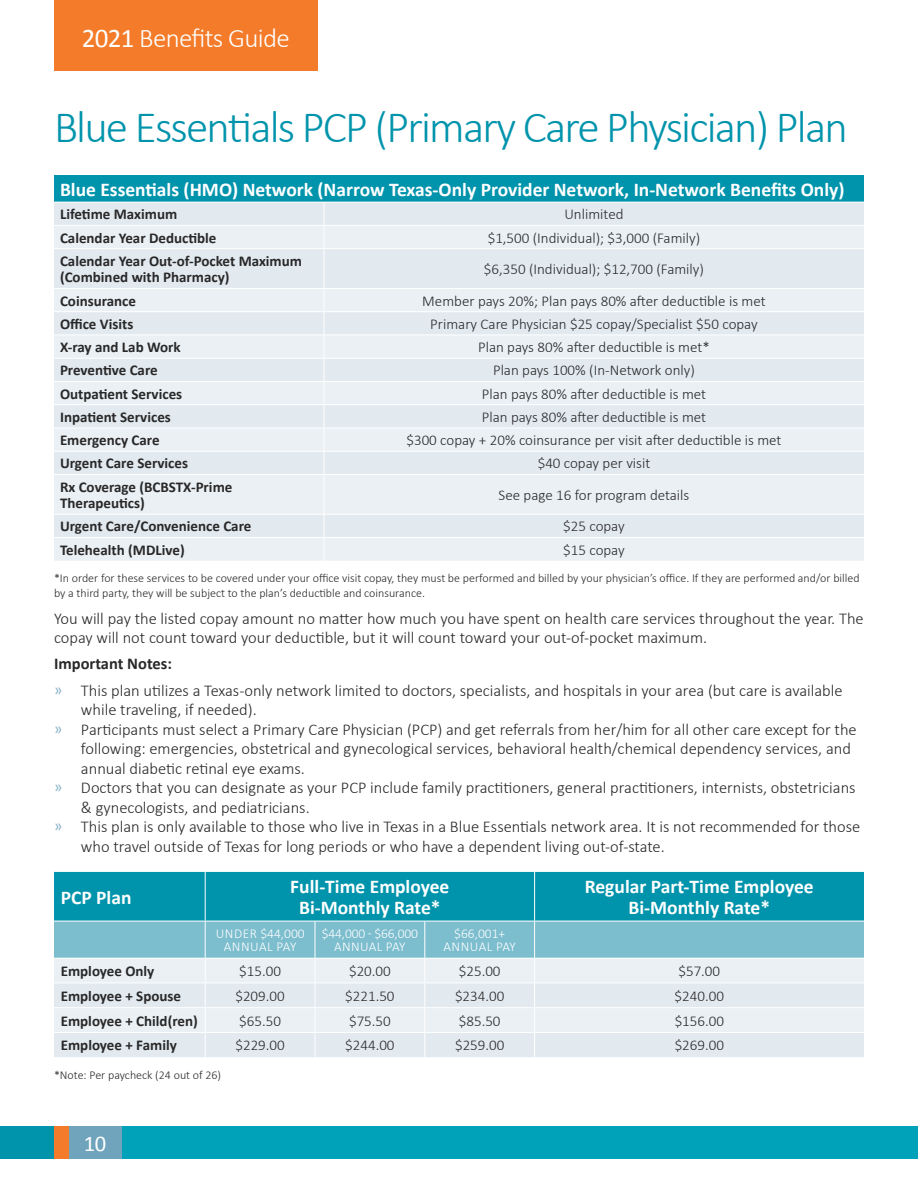
<style>
.page{position:relative;width:918px;height:1188px;background:#fff}
.page>*{position:absolute;margin:0;border:0;box-sizing:border-box;transform-origin:0 0}
.t1{font:300 45px "Calibri";letter-spacing:-.04em;color:#0094ac}
.t2{font:300 27px "Calibri";letter-spacing:-.025em;color:#fff}
.t3{font:22.5px "Calibri";color:#fff}
.t4{font:700 19.5px/21px "Calibri";color:#fff;text-align:center}
.t5{font:300 16.5px/19.5px "Calibri";color:#292829}
.t6{font:300 15px "Calibri";color:#292829}
.t7{font:700 15px/16.5px "Calibri";color:#292829}
.t8{font:300 13.5px/13.5px "Calibri";letter-spacing:-.01em;color:#fff;text-align:center}
.t9{font:300 13.5px/13.5px "Calibri";letter-spacing:.04em;color:#fff;text-align:center}
.t10{font:300 13.5px/13.5px "Calibri";letter-spacing:.01em;color:#fff;text-align:center}
.t11{font:300 12px/15px "Calibri";color:#292829}
.s1{font-weight:400}
.s2{font-weight:700}
.s3{color:#70a4bd}
</style>
<div class="page">
<div style="left:54px;top:0;width:264px;height:71px;background:#f47b29"></div>
<div style="left:0;top:1126px;width:918px;height:33px;background:#00a2b9"></div>
<div style="left:68px;top:1126px;width:54px;height:33px;background:#70a4bd"></div>
<div style="left:54px;top:1126px;width:14px;height:33px;background:#f47b29"></div>
<div style="left:0;top:1126px;width:54px;height:33px;background:#0094ac"></div>
<div style="left:54px;top:176px;width:810px;height:26px;background:#0094ac"></div>
<div style="left:54px;top:203px;width:810px;height:22px;background:#e2eaf0"></div>
<div style="left:54px;top:226px;width:810px;height:335px;background:#eaf0f4"></div>
<svg style="left:324px;top:203px;width:1px;height:45px"></svg>
<hr style="left:54px;top:248px;width:270px;height:1px;background:#fff">
<hr style="left:324px;top:248px;width:540px;height:1px;background:#fff">
<hr style="left:324px;top:249px;width:1px;height:39px;background:#fff">
<hr style="left:54px;top:288px;width:270px;height:1px;background:#fff">
<hr style="left:324px;top:288px;width:540px;height:1px;background:#fff">
<hr style="left:54px;top:311px;width:270px;height:1px;background:#fff">
<hr style="left:324px;top:311px;width:540px;height:1px;background:#fff">
<hr style="left:54px;top:335px;width:270px;height:1px;background:#fff">
<hr style="left:324px;top:335px;width:540px;height:1px;background:#fff">
<hr style="left:54px;top:358px;width:270px;height:1px;background:#fff">
<hr style="left:324px;top:358px;width:540px;height:1px;background:#fff">
<hr style="left:54px;top:381px;width:270px;height:1px;background:#fff">
<hr style="left:324px;top:381px;width:540px;height:1px;background:#fff">
<hr style="left:54px;top:404px;width:270px;height:1px;background:#fff">
<hr style="left:324px;top:404px;width:540px;height:1px;background:#fff">
<hr style="left:54px;top:428px;width:270px;height:1px;background:#fff">
<hr style="left:324px;top:428px;width:540px;height:1px;background:#fff">
<hr style="left:54px;top:451px;width:270px;height:1px;background:#fff">
<hr style="left:324px;top:451px;width:540px;height:1px;background:#fff">
<svg style="left:324px;top:289px;width:1px;height:185px"></svg>
<hr style="left:54px;top:474px;width:270px;height:1px;background:#fff">
<hr style="left:324px;top:474px;width:540px;height:1px;background:#fff">
<hr style="left:324px;top:475px;width:1px;height:39px;background:#fff">
<hr style="left:54px;top:514px;width:270px;height:1px;background:#fff">
<hr style="left:324px;top:514px;width:540px;height:1px;background:#fff">
<hr style="left:54px;top:537px;width:270px;height:1px;background:#fff">
<hr style="left:324px;top:537px;width:540px;height:1px;background:#fff">
<svg style="left:324px;top:515px;width:1px;height:46px"></svg>
<svg style="left:54px;top:872px;width:810px;height:185px;background:#95ccd8"></svg>
<hr style="left:205px;top:921px;width:110px;height:1px;background:#fff">
<hr style="left:205px;top:921px;width:1px;height:37px;background:#fff">
<hr style="left:315px;top:921px;width:110px;height:1px;background:#fff">
<hr style="left:425px;top:921px;width:110px;height:1px;background:#fff">
<hr style="left:535px;top:921px;width:329px;height:1px;background:#fff">
<hr style="left:534px;top:921px;width:1px;height:37px;background:#fff">
<hr style="left:205px;top:958px;width:110px;height:1px;background:#fff">
<hr style="left:315px;top:958px;width:110px;height:1px;background:#fff">
<hr style="left:425px;top:958px;width:110px;height:1px;background:#fff">
<hr style="left:535px;top:958px;width:329px;height:1px;background:#fff">
<h2 class="t2" style="left:82px;top:21px;width:209px"><span class="s1">2021</span> Benefits Guide</h2>
<h1 class="t1" style="left:54px;top:99px;width:795px">Blue Essentials PCP (Primary Care Physician) Plan</h1>
<p class="t4" style="left:60px;top:179px;width:786px">Blue Essentials (HMO) Network (Narrow Texas-Only Provider Network, In-Network Benefits Only)</p>
<p class="t7" style="left:60px;top:206px;width:119px">Lifetime Maximum</p>
<p class="t6" style="left:564px;top:205px;width:61px">Unlimited</p>
<p class="t7" style="left:60px;top:229px;width:158px">Calendar Year Deductible</p>
<p class="t6" style="left:488px;top:228px;width:214px">$1,500 (Individual); $3,000 (Family)</p>
<p class="t7" style="left:60px;top:253px;width:244px">Calendar Year Out-of-Pocket Maximum (Combined with Pharmacy)</p>
<p class="t6" style="left:484px;top:260px;width:222px">$6,350 (Individual); $12,700 (Family)</p>
<p class="t7" style="left:60px;top:292px;width:78px">Coinsurance</p>
<p class="t6" style="left:422px;top:291px;width:345px">Member pays 20%; Plan pays 80% after deductible is met</p>
<p class="t7" style="left:60px;top:316px;width:75px">Office Visits</p>
<p class="t6" style="left:430px;top:315px;width:329px">Primary Care Physician $25 copay/Specialist $50 copay</p>
<p class="t7" style="left:60px;top:339px;width:122px">X-ray and Lab Work</p>
<p class="t6" style="left:478px;top:338px;width:233px">Plan pays 80% after deductible is met*</p>
<p class="t7" style="left:60px;top:362px;width:99px">Preventive Care</p>
<p class="t6" style="left:493px;top:361px;width:203px">Plan pays 100% (In-Network only)</p>
<p class="t7" style="left:60px;top:385px;width:124px">Outpatient Services</p>
<p class="t6" style="left:482px;top:384px;width:226px">Plan pays 80% after deductible is met</p>
<p class="t7" style="left:60px;top:409px;width:112px">Inpatient Services</p>
<p class="t6" style="left:482px;top:408px;width:226px">Plan pays 80% after deductible is met</p>
<p class="t7" style="left:60px;top:432px;width:101px">Emergency Care</p>
<p class="t6" style="left:407px;top:431px;width:376px">$300 copay + 20% coinsurance per visit after deductible is met</p>
<p class="t7" style="left:60px;top:455px;width:130px">Urgent Care Services</p>
<p class="t6" style="left:538px;top:454px;width:114px">$40 copay per visit</p>
<p class="t7" style="left:60px;top:478px;width:174px">Rx Coverage (BCBSTX-Prime<br>Therapeutics)</p>
<p class="t6" style="left:499px;top:486px;width:192px">See page 16 for program details</p>
<p class="t7" style="left:60px;top:518px;width:193px">Urgent Care/Convenience Care</p>
<p class="t6" style="left:563px;top:517px;width:63px">$25 copay</p>
<p class="t7" style="left:60px;top:541px;width:126px">Telehealth (MDLive)</p>
<p class="t6" style="left:563px;top:540px;width:63px">$15 copay</p>
<p class="t11" style="left:54px;top:570px;width:807px">*In order for these services to be covered under your office visit copay, they must be performed and billed by your physician’s office. If they are performed and/or billed by a third party, they will be subject to the plan’s deductible and coinsurance.</p>
<p class="t5" style="left:54px;top:608px;width:811px">You will pay the listed copay amount no matter how much you have spent on health care services throughout the year. The copay will not count toward your deductible, but it will count toward your out-of-pocket maximum.</p>
<p class="t5" style="left:54px;top:650px;width:790px;line-height:26.2px"><span class="s2">Important Notes:<br></span><span class="s3">ͫ</span> This plan utilizes a Texas-only network limited to doctors, specialists, and hospitals in your area (but care is available</p>
<p class="t5" style="left:81px;top:699px;width:177px">while traveling, if needed).</p>
<p class="t5" style="left:54px;top:719px;width:804px"><span class="s3">ͫ</span> Participants must select a Primary Care Physician (PCP) and get referrals from her/him for all other care except for the</p>
<p class="t5" style="left:81px;top:738px;width:771px">following: emergencies, obstetrical and gynecological services, behavioral health/chemical dependency services, and</p>
<p class="t5" style="left:81px;top:758px;width:225px">annual diabetic retinal eye exams.</p>
<p class="t5" style="left:54px;top:777px;width:803px"><span class="s3">ͫ</span> Doctors that you can designate as your PCP include family practitioners, general practitioners, internists, obstetricians</p>
<p class="t5" style="left:81px;top:797px;width:230px">&amp; gynecologists, and pediatricians.</p>
<p class="t5" style="left:54px;top:816px;width:808px"><span class="s3">ͫ</span> This plan is only available to those who live in Texas in a Blue Essentials network area. It is not recommended for those</p>
<p class="t5" style="left:81px;top:836px;width:585px">who travel outside of Texas for long periods or who have a dependent living out-of-state.</p>
<p class="t4" style="left:61px;top:887px;width:72px">PCP Plan</p>
<p class="t4" style="left:290px;top:876px;width:161px">Full-Time Employee<br>Bi-Monthly Rate*</p>
<p class="t4" style="left:585px;top:876px;width:230px">Regular Part-Time Employee<br>Bi-Monthly Rate*</p>
<p class="t9" style="left:216px;top:926px;width:90px">UNDER $44,000<br>ANNUAL PAY</p>
<p class="t8" style="left:322px;top:926px;width:98px">$44,000 - $66,000<br>ANNUAL PAY</p>
<p class="t10" style="left:443px;top:926px;width:74px">$66,001+<br>ANNUAL PAY</p>
<p class="t7" style="left:61px;top:963px;width:95px">Employee Only</p>
<p class="t6" style="left:239px;top:962px;width:43px">$15.00</p>
<p class="t6" style="left:349px;top:962px;width:43px">$20.00</p>
<p class="t6" style="left:459px;top:962px;width:43px">$25.00</p>
<p class="t6" style="left:678px;top:962px;width:43px">$57.00</p>
<p class="t7" style="left:61px;top:988px;width:122px">Employee + Spouse</p>
<p class="t6" style="left:235px;top:987px;width:51px">$209.00</p>
<p class="t6" style="left:345px;top:987px;width:51px">$221.50</p>
<p class="t6" style="left:455px;top:987px;width:51px">$234.00</p>
<p class="t6" style="left:675px;top:987px;width:51px">$240.00</p>
<p class="t7" style="left:61px;top:1012px;width:139px">Employee + Child(ren)</p>
<p class="t6" style="left:239px;top:1011px;width:43px">$65.50</p>
<p class="t6" style="left:349px;top:1011px;width:43px">$75.50</p>
<p class="t6" style="left:459px;top:1011px;width:43px">$85.50</p>
<p class="t6" style="left:675px;top:1011px;width:51px">$156.00</p>
<p class="t7" style="left:61px;top:1037px;width:118px">Employee + Family</p>
<p class="t6" style="left:235px;top:1036px;width:51px">$229.00</p>
<p class="t6" style="left:345px;top:1036px;width:51px">$244.00</p>
<p class="t6" style="left:455px;top:1036px;width:51px">$259.00</p>
<p class="t6" style="left:675px;top:1036px;width:51px">$269.00</p>
<p class="t11" style="left:54px;top:1067px;width:169px">*Note: Per paycheck (24 out of 26)</p>
<h3 class="t3" style="left:84px;top:1129px;width:24px">10</h3>
</div>
